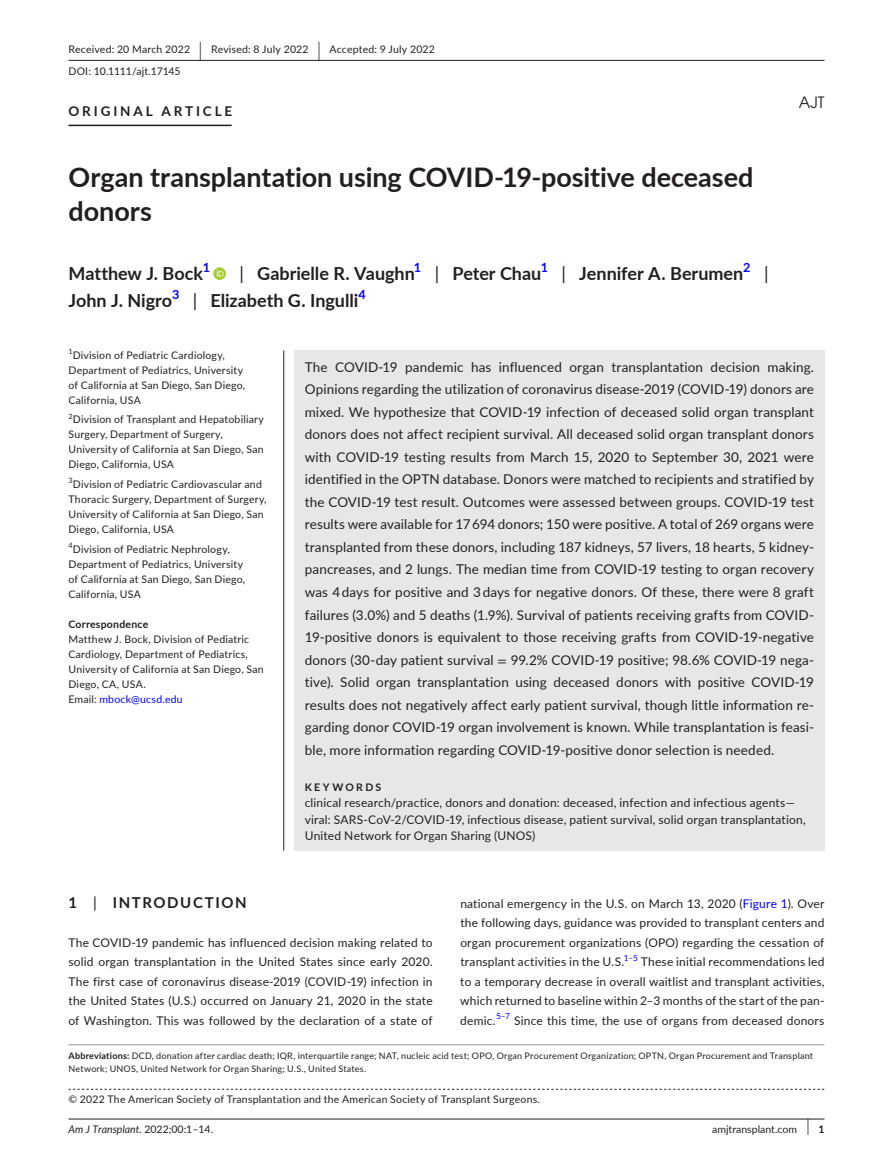
<style>
.page{position:relative;width:893px;height:1174px;background:#fff}
.page>*{position:absolute;margin:0;border:0;box-sizing:border-box;transform-origin:0 0}
.t1{font:700 27px/34.5px "Lato";color:#231f20}
.t2{font:700 18px "Lato";color:#231f20}
.t3{font:18px "Lato";color:#231f20}
.t4{font:17.4px "Lato";color:#231f20;scale:.61 1}
.t5{font:15.6px "Avant Garde";color:#231f20}
.t6{font:700 15px "Lato";letter-spacing:.105em;color:#231f20}
.t7{font:13.5px/22.5px "Lato";letter-spacing:.01em;color:#231f20;text-align:justify}
.t8{font:700 13.5px "Lato";letter-spacing:.215em;color:#231f20}
.t9{font:700 12.6px "Lato";color:#00f}
.t10{font:12px/19.5px "Lato";letter-spacing:.015em;color:#231f20;text-align:justify}
.t11{font:10.5px/15px "Lato";letter-spacing:.02em;color:#231f20}
.t12{font:italic 10.5px "Lato";color:#231f20}
.t13{font:10.5px "Lato";color:#231f20}
.t14{font:700 10.5px "Lato";letter-spacing:.02em;color:#231f20}
.t15{font:700 10.5px "Lato";letter-spacing:.22em;color:#231f20}
.t16{font:9px/13.5px "Lato";letter-spacing:.025em;color:#231f20}
.t17{font:8.4px "Lato";color:#00f}
.t18{font:7.35px "Lato";color:#231f20}
.s1{font-size:19.65px}
.s2{font-weight:400}
.s3{color:#00f}
.s4{font-family:"STIX"}
.s5{font-weight:700}
.s6{font-style:normal}
.s7{font-weight:700;font-size:10.5px}
</style>
<div class="page">
<hr style="left:68px;top:1118px;width:756px;height:1px;background:#231f20">
<hr style="left:68px;top:60px;width:756px;height:1px;background:#231f20">
<hr style="left:68px;top:125px;width:164px;height:1px;background:#231f20">
<svg style="left:213px;top:267px;width:13px;height:13px"></svg>
<svg style="left:217px;top:269px;width:7px;height:7px"></svg>
<svg style="left:68px;top:1088px;width:756px;height:1px"></svg>
<hr style="left:68px;top:1044px;width:756px;height:1px;background:#939598">
<div style="left:294px;top:350px;width:530px;height:500px;background:#e6e7e9"></div>
<hr style="left:283px;top:350px;width:1px;height:500px;background:#231f20">
<p class="t11" style="left:68px;top:38px;width:368px;line-height:21.8px">Received: 20 March 2022 <span class="s1">|</span> Revised: 8 July 2022 <span class="s1">|</span> Accepted: 9 July 2022<br>DOI: 10.1111/ajt.17145</p>
<p class="t8" style="left:68px;top:101px;width:165px">ORIGINAL ARTICLE</p>
<h1 class="t1" style="left:68px;top:159px;width:686px">Organ transplantation using COVID-19-positive deceased donors</h1>
<h2 class="t2" style="left:68px;top:260px;width:136px">Matthew J. Bock</h2>
<p class="t9" style="left:203px;top:258px;width:9px">1</p>
<h2 class="t2" style="left:240px;top:260px;width:177px"><span class="s2">|</span> Gabrielle R. Vaughn</h2>
<p class="t9" style="left:414px;top:258px;width:9px">1</p>
<h2 class="t2" style="left:435px;top:260px;width:108px"><span class="s2">|</span> Peter Chau</h2>
<p class="t9" style="left:541px;top:258px;width:9px">1</p>
<h2 class="t2" style="left:562px;top:260px;width:183px"><span class="s2">|</span> Jennifer A. Berumen</h2>
<p class="t9" style="left:743px;top:258px;width:9px">2</p>
<h2 class="t3" style="left:764px;top:260px;width:6px">|</h2>
<h2 class="t2" style="left:68px;top:287px;width:105px">John J. Nigro</h2>
<p class="t9" style="left:172px;top:285px;width:9px">3</p>
<h2 class="t2" style="left:193px;top:287px;width:167px"><span class="s2">|</span> Elizabeth G. Ingulli</h2>
<p class="t9" style="left:358px;top:285px;width:9px">4</p>
<p class="t5" style="left:799px;top:93px;width:27px">AJT</p>
<p class="t18" style="left:68px;top:346px;width:6px">1</p>
<p class="t11" style="left:68px;top:347px;width:178px;text-indent:4px">Division of Pediatric Cardiology,<br>Department of Pediatrics, University of California at San Diego, San Diego,<br>California, USA</p>
<p class="t11" style="left:68px;top:412px;width:197px"><sup>2</sup>Division of Transplant and Hepatobiliary Surgery, Department of Surgery, University of California at San Diego, San Diego, California, USA</p>
<p class="t11" style="left:68px;top:476px;width:200px"><sup>3</sup>Division of Pediatric Cardiovascular and Thoracic Surgery, Department of Surgery, University of California at San Diego, San Diego, California, USA</p>
<p class="t11" style="left:68px;top:541px;width:178px"><sup>4</sup>Division of Pediatric Nephrology,<br>Department of Pediatrics, University of California at San Diego, San Diego,<br>California, USA</p>
<p class="t14" style="left:68px;top:616px;width:81px">Correspondence</p>
<p class="t11" style="left:68px;top:631px;width:197px">Matthew J. Bock, Division of Pediatric<br>Cardiology, Department of Pediatrics,<br>University of California at San Diego, San<br>Diego, CA, USA.<br>Email: <span class="s3">mbock@ucsd.edu</span></p>
<p class="t7" style="left:305px;top:355px;width:511px">The COVID-19 pandemic has influenced organ transplantation decision making.<br>Opinions regarding the utilization of coronavirus disease-2019 (COVID-19) donors are mixed. We hypothesize that COVID-19 infection of deceased solid organ transplant donors does not affect recipient survival. All deceased solid organ transplant donors with COVID-19 testing results from March 15, 2020 to September 30, 2021 were identified in the OPTN database. Donors were matched to recipients and stratified by the COVID-19 test result. Outcomes were assessed between groups. COVID-19 test results were available for 17 694 donors; 150 were positive. A total of 269 organs were transplanted from these donors, including 187 kidneys, 57 livers, 18 hearts, 5 kidney&shy;pancreases, and 2 lungs. The median time from COVID-19 testing to organ recovery was 4 days for positive and 3 days for negative donors. Of these, there were 8 graft failures (3.0%) and 5 deaths (1.9%). Survival of patients receiving grafts from COVID-19-positive donors is equivalent to those receiving grafts from COVID-19-negative donors (30-day patient survival <span class="s4">=</span> 99.2% COVID-19 positive; 98.6% COVID-19 nega&shy;tive). Solid organ transplantation using deceased donors with positive COVID-19 results does not negatively affect early patient survival, though little information re&shy;garding donor COVID-19 organ involvement is known. While transplantation is feasi&shy;ble, more information regarding COVID-19-positive donor selection is needed.</p>
<p class="t15" style="left:305px;top:779px;width:78px">KEYWORDS</p>
<p class="t10" style="left:305px;top:794px;width:502px;line-height:16.5px;text-align:left">clinical research/practice, donors and donation: deceased, infection and infectious agents— viral: SARS-CoV-2/COVID-19, infectious disease, patient survival, solid organ transplantation,<br>United Network for Organ Sharing (UNOS)</p>
<p class="t6" style="left:68px;top:891px;width:180px">1 <span class="s2">|</span> INTRODUCTION</p>
<p class="t10" style="left:68px;top:932px;width:366px">The COVID-19 pandemic has influenced decision making related to solid organ transplantation in the United States since early 2020.<br>The first case of coronavirus disease-2019 (COVID-19) infection in the United States (U.S.) occurred on January 21, 2020 in the state of Washington. This was followed by the declaration of a state of</p>
<p class="t10" style="left:460px;top:893px;width:366px">national emergency in the U.S. on March 13, 2020 (<span class="s3">Figure 1</span>). Over the following days, guidance was provided to transplant centers and organ procurement organizations (OPO) regarding the cessation of transplant activities in the U.S.</p>
<p class="t17" style="left:624px;top:952px;width:15px">1–5</p>
<p class="t10" style="left:460px;top:951px;width:366px;text-indent:181px">These initial recommendations led to a temporary decrease in overall waitlist and transplant activities, which returned to baseline within 2–3 months of the start of the pan&shy;demic.<sup>5–7</sup> Since this time, the use of organs from deceased donors</p>
<p class="t16" style="left:68px;top:1048px;width:746px"><span class="s5">Abbreviations:</span> DCD, donation after cardiac death; IQR, interquartile range; NAT, nucleic acid test; OPO, Organ Procurement Organization; OPTN, Organ Procurement and Transplant<br>Network; UNOS, United Network for Organ Sharing; U.S., United States.</p>
<p class="t11" style="left:68px;top:1091px;width:473px">© 2022 The American Society of Transplantation and the American Society of Transplant Surgeons.</p>
<p class="t12" style="left:68px;top:1121px;width:146px">Am J Transplant. <span class="s6">2022;00:1–14.</span></p>
<p class="t4" style="left:807px;top:1113px;width:31px">| <span class="s7">1</span></p>
<p class="t13" style="left:712px;top:1121px;width:86px">amjtransplant.com</p>
</div>
